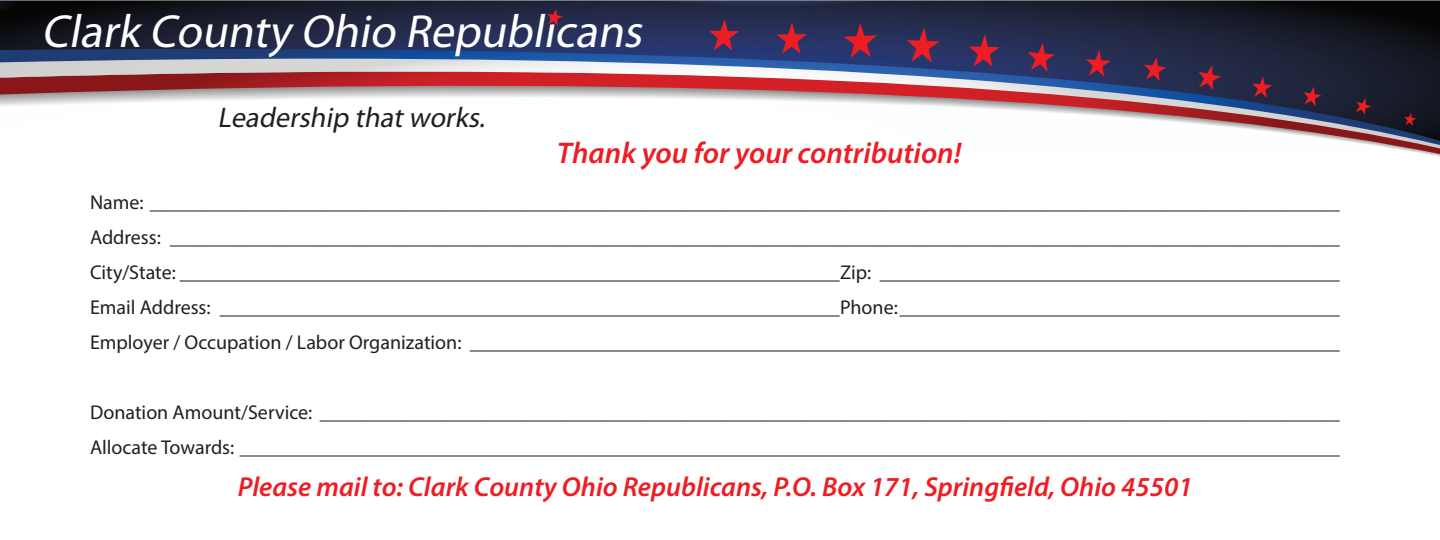
<style>
.page{position:relative;width:1440px;height:540px;background:#fff}
.page>*{position:absolute;margin:0;border:0;box-sizing:border-box;transform-origin:0 0}
.t1{font:italic 46.5px "Myriad Pro";color:#fff}
.t2{font:italic 600 30px "Myriad Pro";color:#ee1d23}
.t3{font:italic 28.5px "Myriad Pro";color:#231f20}
.t4{font:italic 600 27.5px "Myriad Pro";color:#ee1d23}
.t5{font:20px "Myriad Pro";color:#231f20}
</style>
<div class="page">
<svg style="left:0;top:0;width:1440px;height:49px;background:#1d2239"></svg>
<svg style="left:657px;top:0;width:222px;height:6px"></svg>
<svg style="left:0;top:0;width:18px;height:13px"></svg>
<svg style="left:0;top:47px;width:15px;height:2px"></svg>
<svg style="left:0;top:49px;width:1440px;height:7px;background:#1d3970"></svg>
<svg style="left:0;top:56px;width:1440px;height:92px"></svg>
<svg style="left:907px;top:27px;width:33px;height:36px"></svg>
<svg style="left:844px;top:23px;width:33px;height:35px"></svg>
<svg style="left:777px;top:22px;width:30px;height:32px"></svg>
<svg style="left:709px;top:19px;width:30px;height:32px"></svg>
<svg style="left:959px;top:34px;width:362px;height:114px"></svg>
<svg style="left:1356px;top:98px;width:15px;height:17px"></svg>
<svg style="left:1404px;top:113px;width:12px;height:13px"></svg>
<svg style="left:547px;top:9px;width:16px;height:17px"></svg>
<p class="t1" style="left:42px;top:6px;width:611px">Clark County Ohio Republicans</p>
<p class="t3" style="left:218px;top:102px;width:274px">Leadership thatworks.</p>
<p class="t2" style="left:557px;top:134px;width:406px">Thank you for your contribution!</p>
<p class="t5" style="left:90px;top:190px;width:1251px">Name: _______________________________________________________________________________________________________________________</p>
<p class="t5" style="left:90px;top:225px;width:1251px">Address: _____________________________________________________________________________________________________________________</p>
<p class="t5" style="left:90px;top:260px;width:1251px">City/State: __________________________________________________________________Zip: ______________________________________________</p>
<p class="t5" style="left:90px;top:295px;width:1251px">Email Address: ______________________________________________________________Phone:____________________________________________</p>
<p class="t5" style="left:90px;top:330px;width:1251px">Employer / Occupation / Labor Organization: _______________________________________________________________________________________</p>
<p class="t5" style="left:90px;top:400px;width:1251px">Donation Amount/Service: ______________________________________________________________________________________________________</p>
<p class="t5" style="left:90px;top:435px;width:1251px">Allocate Towards: ______________________________________________________________________________________________________________</p>
<p class="t4" style="left:238px;top:470px;width:956px">Please mail to: Clark County Ohio Republicans, P.O. Box 171, Springfield, Ohio 45501</p>
</div>
